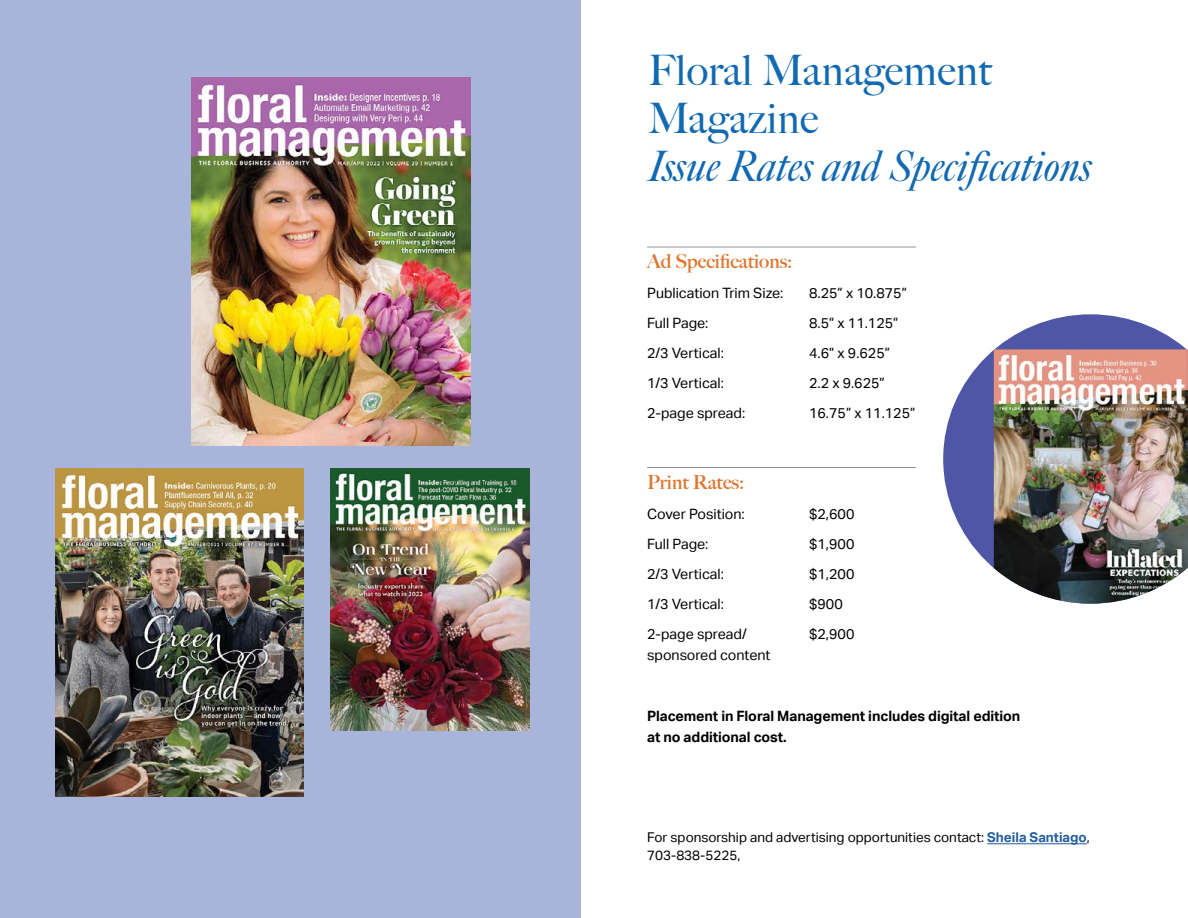
<style>
.page{position:relative;width:1188px;height:918px;background:#fff}
.page>*{position:absolute;margin:0;border:0;box-sizing:border-box;transform-origin:0 0}
.t1{font:italic 42px "Big Caslon FB";letter-spacing:.01em;color:#1169b2}
.t2{font:42px/48px "Big Caslon FB";letter-spacing:.01em;color:#1169b2}
.t3{font:700 19.5px "Big Caslon FB";color:#df742c}
.t4{font:14.25px "Aktiv Grotesk";color:#000}
.t5{font:700 14.25px/21px "Aktiv Grotesk";letter-spacing:-.005em;color:#000}
.t6{font:13.5px/18px "Aktiv Grotesk";color:#000}
.s1{font-weight:700;color:#215e9e}
</style>
<div class="page">
<div style="left:0;top:0;width:580px;height:918px;background:#a8b4da"></div>
<img style="left:191px;top:77px;width:279px;height:369px">
<hr style="left:647px;top:247px;width:269px;height:1px;background:#939598">
<hr style="left:647px;top:467px;width:269px;height:1px;background:#939598">
<svg style="left:943px;top:314px;width:243px;height:254px;fill:#4f56a6"></svg>
<img style="left:994px;top:349px;width:194px;height:255px">
<img style="left:331px;top:468px;width:199px;height:263px">
<img style="left:55px;top:468px;width:249px;height:328px">
<hr style="left:987px;top:843px;width:100px;height:1px;background:#215e9e">
<h1 class="t2" style="left:648px;top:47px;width:345px">Floral Management<br>Magazine</h1>
<h1 class="t1" style="left:648px;top:142px;width:445px">Issue Rates and Specifications</h1>
<h2 class="t3" style="left:647px;top:250px;width:147px">Ad Specifications:</h2>
<p class="t4" style="left:647px;top:285px;width:138px">Publication Trim Size:</p>
<p class="t4" style="left:809px;top:285px;width:99px">8.25” x 10.875”</p>
<p class="t4" style="left:647px;top:315px;width:63px">Full Page:</p>
<p class="t4" style="left:809px;top:315px;width:91px">8.5” x 11.125”</p>
<p class="t4" style="left:647px;top:345px;width:78px">2/3 Vertical:</p>
<p class="t4" style="left:809px;top:345px;width:83px">4.6” x 9.625”</p>
<p class="t4" style="left:647px;top:375px;width:78px">1/3 Vertical:</p>
<p class="t4" style="left:809px;top:375px;width:77px">2.2 x 9.625”</p>
<p class="t4" style="left:647px;top:405px;width:100px">2-page spread:</p>
<p class="t4" style="left:809px;top:405px;width:108px">16.75” x 11.125”</p>
<h2 class="t3" style="left:647px;top:471px;width:99px">Print Rates:</h2>
<p class="t4" style="left:647px;top:506px;width:99px">Cover Position:</p>
<p class="t4" style="left:809px;top:506px;width:47px">$2,600</p>
<p class="t4" style="left:647px;top:536px;width:63px">Full Page:</p>
<p class="t4" style="left:809px;top:536px;width:47px">$1,900</p>
<p class="t4" style="left:647px;top:566px;width:78px">2/3 Vertical:</p>
<p class="t4" style="left:809px;top:566px;width:47px">$1,200</p>
<p class="t4" style="left:647px;top:596px;width:78px">1/3 Vertical:</p>
<p class="t4" style="left:809px;top:596px;width:35px">$900</p>
<p class="t4" style="left:647px;top:626px;width:101px">2-page spread/</p>
<p class="t4" style="left:809px;top:626px;width:47px">$2,900</p>
<p class="t4" style="left:647px;top:647px;width:125px">sponsored content</p>
<p class="t5" style="left:647px;top:706px;width:375px">Placement in Floral Management includes digital edition at no additional cost.</p>
<p class="t6" style="left:647px;top:829px;width:444px">For sponsorship and advertising opportunities contact: <span class="s1">Sheila Santiago</span>,<br>703-838-5225,</p>
</div>
